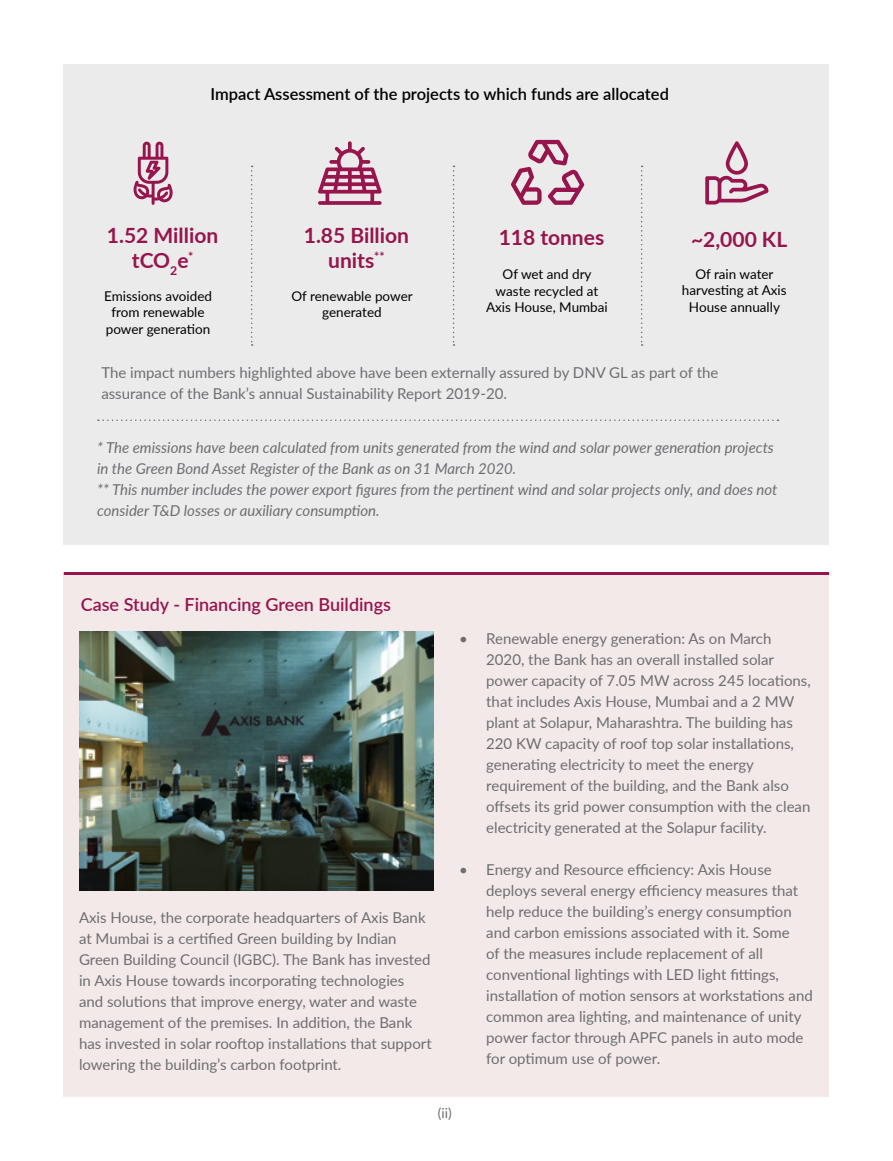
<style>
.page{position:relative;width:893px;height:1161px;background:#fff}
.page>*{position:absolute;margin:0;border:0;box-sizing:border-box;transform-origin:0 0}
.t1{font:700 21px/25.2px "Lato";color:#97144d;text-align:center}
.t2{font:600 18px "Lato";color:#97144d}
.t3{font:600 16.5px "Lato";color:#000}
.t4{font:15px/21px "Lato";color:#6d6e71}
.t5{font:italic 15px/21px "Lato";color:#6d6e71}
.t6{font:13.65px "Lato";color:#6d6e71}
.t7{font:13.5px/16.5px "Lato";color:#000;text-align:center}
</style>
<div class="page">
<div style="left:64px;top:64px;width:765px;height:480px;background:#ebebec"></div>
<svg style="left:251px;top:166px;width:2px;height:180px"></svg>
<svg style="left:453px;top:166px;width:2px;height:180px"></svg>
<svg style="left:98px;top:419px;width:680px;height:2px"></svg>
<svg style="left:641px;top:166px;width:2px;height:180px"></svg>
<svg style="left:133px;top:142px;width:40px;height:63px"></svg>
<svg style="left:318px;top:141px;width:64px;height:64px"></svg>
<svg style="left:705px;top:141px;width:63px;height:63px"></svg>
<svg style="left:511px;top:140px;width:73px;height:65px"></svg>
<div style="left:64px;top:573px;width:765px;height:524px;background:#f3e9e9"></div>
<img style="left:79px;top:632px;width:355px;height:259px">
<hr style="left:64px;top:572px;width:765px;height:3px;background:#97144d">
<p class="t3" style="left:211px;top:82px;width:460px">Impact Assessment of the projects to which funds are allocated</p>
<h1 class="t1" style="left:107px;top:222px;width:113px">1.52 Million tCO<sub>2</sub>e<sup>*</sup></h1>
<h1 class="t1" style="left:304px;top:222px;width:107px">1.85 Billion</h1>
<h1 class="t1" style="left:499px;top:224px;width:107px">118 tonnes</h1>
<h1 class="t1" style="left:328px;top:247px;width:58px">units<sup>**</sup></h1>
<p class="t7" style="left:486px;top:265px;width:123px">Of wet and dry waste recycled at<br>Axis House, Mumbai</p>
<p class="t7" style="left:291px;top:287px;width:123px">Of renewable power generated</p>
<p class="t7" style="left:104px;top:287px;width:109px">Emissions avoided from renewable power generation</p>
<h1 class="t1" style="left:691px;top:226px;width:98px">~2,000 KL</h1>
<p class="t7" style="left:682px;top:265px;width:106px">Of rain water harvesting at Axis<br>House annually</p>
<p class="t4" style="left:101px;top:361px;width:619px">The impact numbers highlighted above have been externally assured by DNV GL as part of the assurance of the Bank’s annual Sustainability Report 2019-20.</p>
<p class="t5" style="left:97px;top:436px;width:682px">* The emissions have been calculated from units generated from the wind and solar power generation projects in the Green Bond Asset Register of the Bank as on 31 March 2020.<br>** This number includes the power export figures from the pertinent wind and solar projects only, and does not consider T&amp;D losses or auxiliary consumption.</p>
<p class="t2" style="left:81px;top:591px;width:312px">Case Study - Financing Green Buildings</p>
<p class="t4" style="left:79px;top:906px;width:354px">Axis House, the corporate headquarters of Axis Bank at Mumbai is a certified Green building by Indian Green Building Council (IGBC). The Bank has invested in Axis House towards incorporating technologies and solutions that improve energy, water and waste management of the premises. In addition, the Bank has invested in solar rooftop installations that support lowering the building’s carbon footprint.</p>
<p class="t4" style="left:486px;top:627px;width:326px;text-indent:-27px">• Renewable energy generation: As on March 2020, the Bank has an overall installed solar power capacity of 7.05 MW across 245 locations, that includes Axis House, Mumbai and a 2 MW plant at Solapur, Maharashtra. The building has 220 KW capacity of roof top solar installations, generating electricity to meet the energy requirement of the building, and the Bank also offsets its grid power consumption with the clean electricity generated at the Solapur facility.</p>
<p class="t4" style="left:486px;top:858px;width:328px;text-indent:-27px">• Energy and Resource efficiency: Axis House deploys several energy efficiency measures that help reduce the building’s energy consumption and carbon emissions associated with it. Some<br>of the measures include replacement of all conventional lightings with LED light fittings, installation of motion sensors at workstations and common area lighting, and maintenance of unity power factor through APFC panels in auto mode for optimum use of power.</p>
<p class="t6" style="left:438px;top:1103px;width:15px">(ii)</p>
</div>
